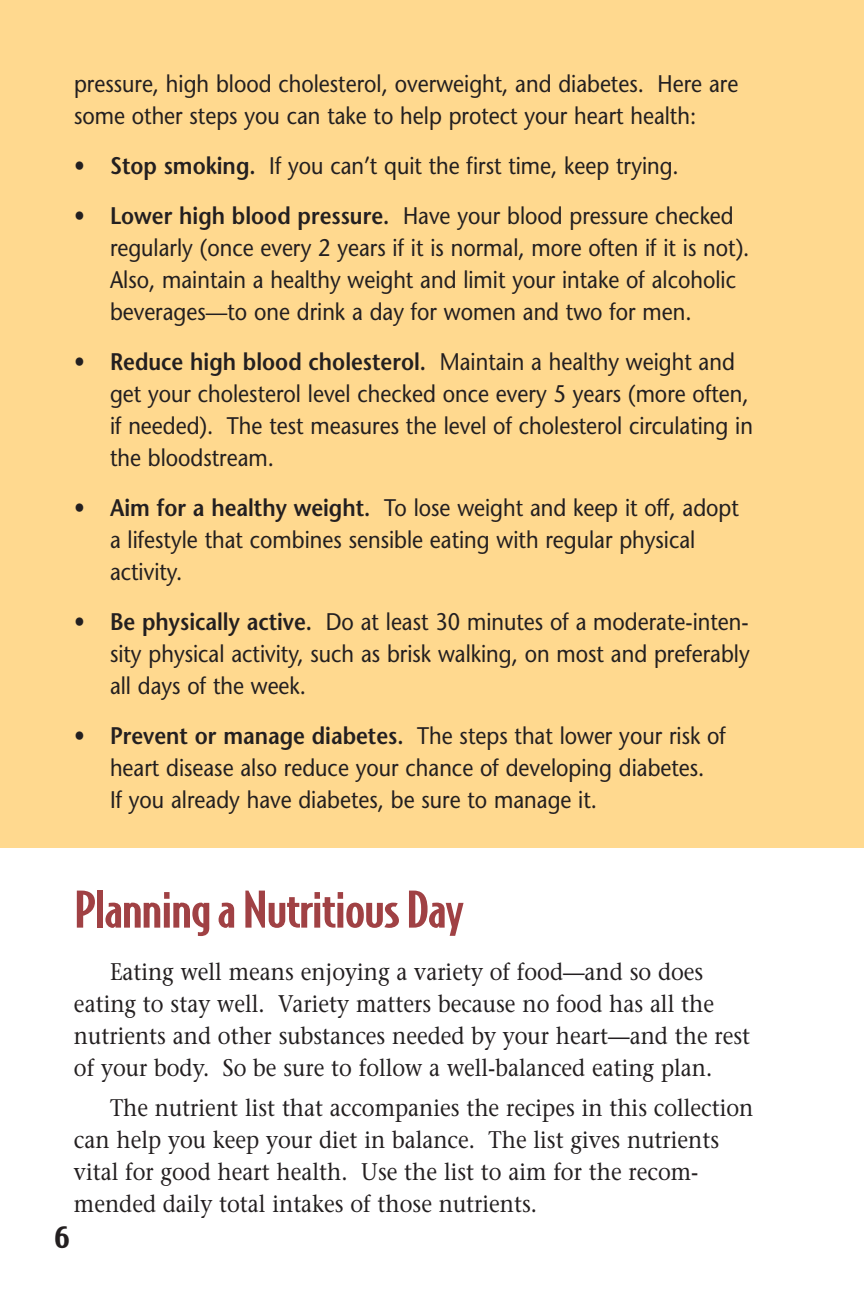
<style>
.page{position:relative;width:864px;height:1296px;background:#fff}
.page>*{position:absolute;margin:0;border:0;box-sizing:border-box;transform-origin:0 0}
.t1{font:500 48px "Bodega Sans";letter-spacing:-.02em;color:#a04144;scale:1.25 1}
.t2{font:500 28px "Bodega Sans";color:#231f20;scale:1.5 1}
.t3{font:24px/32px "Stone Sans";color:#231f20;scale:.9 1}
.t4{font:24px/32px "Stone Serif";color:#231f20;scale:.9 1}
.s1{font-weight:600}
</style>
<div class="page">
<div style="left:0;top:0;width:864px;height:848px;background:#ffd98f"></div>
<p class="t3" style="left:74px;top:70px;width:740px">pressure, high blood cholesterol, overweight, and diabetes. Here are some other steps you can take to help protect your heart health:</p>
<p class="t3" style="left:74px;top:152px;width:674px">• <span class="s1">Stop smoking.</span> If you can’t quit the first time, keep trying.</p>
<p class="t3" style="left:110px;top:202px;width:712px;text-indent:-36px">• <span class="s1">Lower high blood pressure.</span> Have your blood pressure checked regularly (once every 2 years if it is normal, more often if it is not).<br>Also, maintain a healthy weight and limit your intake of alcoholic beverages—to one drink a day for women and two for men.</p>
<p class="t3" style="left:110px;top:348px;width:716px;text-indent:-36px">• <span class="s1">Reduce high blood cholesterol.</span> Maintain a healthy weight and get your cholesterol level checked once every 5 years (more often, if needed). The test measures the level of cholesterol circulating in the bloodstream.</p>
<p class="t3" style="left:110px;top:494px;width:700px;text-indent:-36px">• <span class="s1">Aim for a healthy weight.</span> To lose weight and keep it off, adopt a lifestyle that combines sensible eating with regular physical activity.</p>
<p class="t3" style="left:110px;top:608px;width:712px;text-align:justify;text-indent:-36px">• <span class="s1">Be physically active.</span> Do at least 30 minutes of a moderate-inten&shy;sity physical activity, such as brisk walking, on most and preferably all days of the week.</p>
<p class="t3" style="left:110px;top:722px;width:686px;text-indent:-36px">• <span class="s1">Prevent or manage diabetes.</span> The steps that lower your risk of heart disease also reduce your chance of developing diabetes.<br>If you already have diabetes, be sure to manage it.</p>
<h1 class="t1" style="left:74px;top:893px;width:314px">Planning a Nutritious Day</h1>
<p class="t4" style="left:74px;top:958px;width:753px;text-indent:36px">Eating well means enjoying a variety of food—and so does eating to stay well. Variety matters because no food has all the nutrients and other substances needed by your heart—and the rest of your body. So be sure to follow a well-balanced eating plan.</p>
<p class="t4" style="left:74px;top:1094px;width:756px;text-indent:36px">The nutrient list that accompanies the recipes in this collection can help you keep your diet in balance. The list gives nutrients vital for good heart health. Use the list to aim for the recom&shy;mended daily total intakes of those nutrients.</p>
<p class="t2" style="left:54px;top:1228px;width:12px">6</p>
</div>
